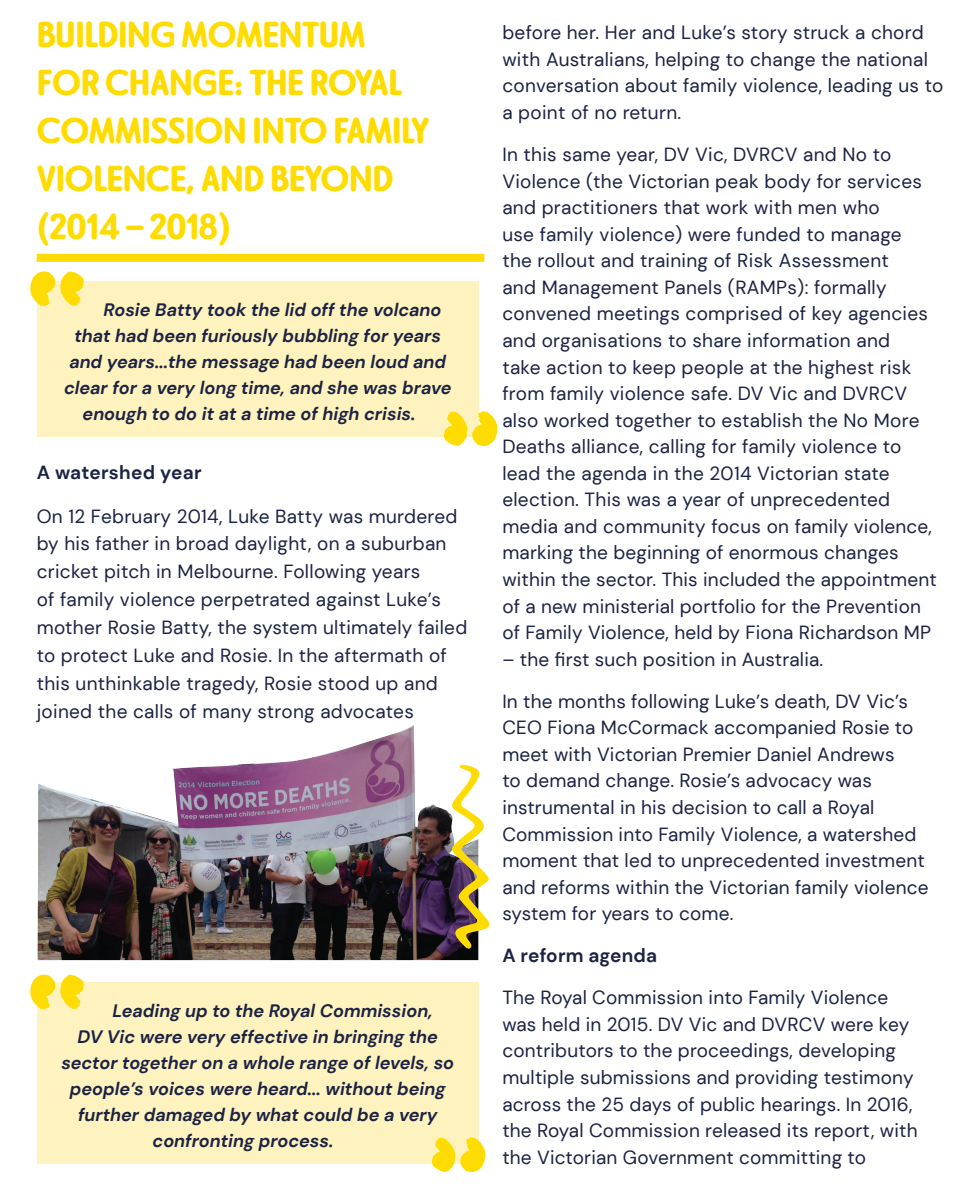
<style>
.page{position:relative;width:964px;height:1191px;background:#fff}
.page>*{position:absolute;margin:0;border:0;box-sizing:border-box;transform-origin:0 0}
.t1{font:900 36px/47.8px "Le Havre Rounded";letter-spacing:-.01em;color:#ffdc01}
.t2{font:19px/26.6px "DM Sans";letter-spacing:.01em;color:#1c2243}
.t3{font:700 19px "DM Sans";letter-spacing:.01em;color:#1c2243}
.t4{font:italic 700 18px "DM Sans";color:#1c2243}
</style>
<div class="page">
<div style="left:37px;top:254px;width:447px;height:8px;background:#ffdc01"></div>
<div style="left:37px;top:981px;width:441px;height:182px;background:#fef3be"></div>
<div style="left:37px;top:281px;width:441px;height:156px;background:#fef3be"></div>
<img style="left:38px;top:725px;width:440px;height:235px">
<svg style="left:450px;top:764px;width:40px;height:184px"></svg>
<svg style="left:30px;top:271px;width:54px;height:35px"></svg>
<svg style="left:30px;top:974px;width:54px;height:35px"></svg>
<svg style="left:444px;top:411px;width:54px;height:35px"></svg>
<svg style="left:432px;top:1137px;width:54px;height:35px"></svg>
<p class="t1" style="left:37px;top:11px;width:394px">BUILDING MOMENTUM<br>FOR CHANGE: THE ROYAL<br>COMMISSION INTO FAMILY<br>VIOLENCE, AND BEYOND (2014 – 2018)</p>
<p class="t4" style="left:104px;top:299px;width:339px">Rosie Batty took the lid off the volcano</p>
<p class="t4" style="left:74px;top:325px;width:368px">that had been furiously bubbling for years</p>
<p class="t4" style="left:69px;top:351px;width:378px">and years...the message had been loud and</p>
<p class="t4" style="left:64px;top:377px;width:389px">clear for a very long time, and she was brave</p>
<p class="t4" style="left:83px;top:403px;width:334px">enough to do it at a time of high crisis.</p>
<p class="t3" style="left:37px;top:461px;width:166px">A watershed year</p>
<p class="t2" style="left:37px;top:502px;width:432px;line-height:27.8px">On 12 February 2014, Luke Batty was murdered by his father in broad daylight, on a suburban cricket pitch in Melbourne. Following years<br>of family violence perpetrated against Luke’s mother Rosie Batty, the system ultimately failed to protect Luke and Rosie. In the aftermath of this unthinkable tragedy, Rosie stood up and joined the calls of many strong advocates</p>
<p class="t4" style="left:112px;top:999px;width:321px">Leading up to the Royal Commission,</p>
<p class="t4" style="left:78px;top:1025px;width:362px">DV Vic were very effective in bringing the</p>
<p class="t4" style="left:62px;top:1051px;width:394px">sector together on a whole range of levels, so</p>
<p class="t4" style="left:70px;top:1077px;width:377px">people’s voices were heard... without being</p>
<p class="t4" style="left:78px;top:1103px;width:361px">further damaged by what could be a very</p>
<p class="t4" style="left:153px;top:1129px;width:182px">confronting process.</p>
<p class="t2" style="left:502px;top:19px;width:442px">before her. Her and Luke’s story struck a chord with Australians, helping to change the national conversation about family violence, leading us to a point of no return.</p>
<p class="t2" style="left:502px;top:141px;width:436px">In this same year, DV Vic, DVRCV and No to Violence (the Victorian peak body for services and practitioners that work with men who<br>use family violence) were funded to manage<br>the rollout and training of Risk Assessment<br>and Management Panels (RAMPs): formally convened meetings comprised of key agencies and organisations to share information and<br>take action to keep people at the highest risk from family violence safe. DV Vic and DVRCV also worked together to establish the No More Deaths alliance, calling for family violence to lead the agenda in the 2014 Victorian state election. This was a year of unprecedented media and community focus on family violence, marking the beginning of enormous changes within the sector. This included the appointment of a new ministerial portfolio for the Prevention of Family Violence, held by Fiona Richardson MP</p>
<p class="t2" style="left:502px;top:645px;width:322px">– the first such position in Australia.</p>
<p class="t2" style="left:502px;top:687px;width:428px">In the months following Luke’s death, DV Vic’s CEO Fiona McCormack accompanied Rosie to meet with Victorian Premier Daniel Andrews<br>to demand change. Rosie’s advocacy was instrumental in his decision to call a Royal Commission into Family Violence, a watershed moment that led to unprecedented investment and reforms within the Victorian family violence system for years to come.</p>
<p class="t3" style="left:502px;top:943px;width:156px">A reform agenda</p>
<p class="t2" style="left:502px;top:984px;width:417px">The Royal Commission into Family Violence was held in 2015. DV Vic and DVRCV were key contributors to the proceedings, developing multiple submissions and providing testimony across the 25 days of public hearings. In 2016, the Royal Commission released its report, with the Victorian Government committing to</p>
</div>
